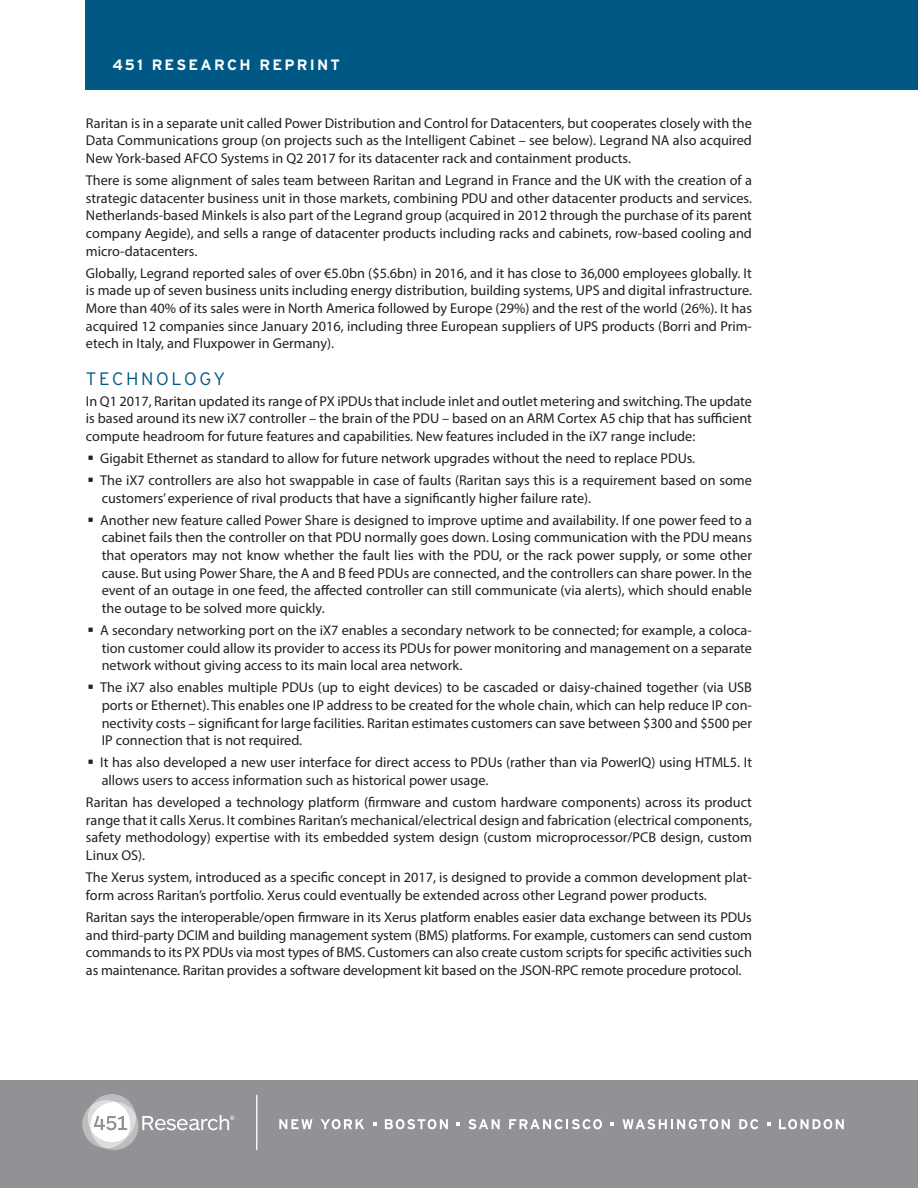
<style>
.page{position:relative;width:918px;height:1188px;background:#fff}
.page>*{position:absolute;margin:0;border:0;box-sizing:border-box;transform-origin:0 0}
.Hed_30_Solid_Light{font:300 18px "Interstate";letter-spacing:.15em;color:#005985}
.Header{font:700 15px "Interstate";letter-spacing:.15em;color:#fff}
.Myriad_Body{font:14.25px/17.7px "Myriad Pro";color:#231f20;text-align:justify}
</style>
<div class="page">
<div style="left:0;top:1080px;width:918px;height:108px;background:#919295"></div>
<hr style="left:256px;top:1095px;width:1px;height:55px;background:#fff">
<svg style="left:82px;top:1094px;width:152px;height:56px"></svg>
<svg style="left:279px;top:1119px;width:34px;height:10px"></svg>
<svg style="left:321px;top:1119px;width:43px;height:10px"></svg>
<svg style="left:385px;top:1119px;width:63px;height:10px"></svg>
<svg style="left:468px;top:1119px;width:32px;height:10px"></svg>
<svg style="left:509px;top:1119px;width:93px;height:10px"></svg>
<svg style="left:623px;top:1119px;width:107px;height:10px"></svg>
<svg style="left:739px;top:1119px;width:19px;height:10px"></svg>
<svg style="left:779px;top:1119px;width:65px;height:10px"></svg>
<svg style="left:373px;top:1122px;width:3px;height:4px"></svg>
<svg style="left:456px;top:1122px;width:4px;height:4px"></svg>
<svg style="left:611px;top:1122px;width:3px;height:4px"></svg>
<svg style="left:767px;top:1122px;width:3px;height:4px"></svg>
<div style="left:86px;top:0;width:832px;height:90px;background:#005985"></div>
<p class="Header" style="left:112px;top:55px;width:229px">451 RESEARCH REPRINT</p>
<p class="Myriad_Body" style="left:86px;top:114px;width:668px">Raritan is in a separate unit called Power Distribution and Control for Datacenters, but cooperates closely with the Data Communications group (on projects such as the Intelligent Cabinet – see below). Legrand NA also acquired New York-based AFCO Systems in Q2 2017 for its datacenter rack and containment products.</p>
<p class="Myriad_Body" style="left:86px;top:171px;width:668px">There is some alignment of sales team between Raritan and Legrand in France and the UK with the creation of a strategic datacenter business unit in those markets, combining PDU and other datacenter products and services.<br>Netherlands-based Minkels is also part of the Legrand group (acquired in 2012 through the purchase of its parent company Aegide), and sells a range of datacenter products including racks and cabinets, row-based cooling and micro-datacenters.</p>
<p class="Myriad_Body" style="left:86px;top:264px;width:668px">Globally, Legrand reported sales of over €5.0bn ($5.6bn) in 2016, and it has close to 36,000 employees globally. It is made up of seven business units including energy distribution, building systems, UPS and digital infrastructure.<br>More than 40% of its sales were in North America followed by Europe (29%) and the rest of the world (26%). It has acquired 12 companies since January 2016, including three European suppliers of UPS products (Borri and Prim&shy;etech in Italy, and Fluxpower in Germany).</p>
<p class="Hed_30_Solid_Light" style="left:86px;top:368px;width:141px">TECHNOLOGY</p>
<p class="Myriad_Body" style="left:86px;top:392px;width:668px">In Q1 2017, Raritan updated its range of PX iPDUs that include inlet and outlet metering and switching. The update is based around its new iX7 controller – the brain of the PDU – based on an ARM Cortex A5 chip that has sufficient compute headroom for future features and capabilities. New features included in the iX7 range include:</p>
<p class="Myriad_Body" style="left:100px;top:449px;width:597px">Gigabit Ethernet as standard to allow for future network upgrades without the need to replace PDUs.</p>
<p class="Myriad_Body" style="left:100px;top:471px;width:653px">The iX7 controllers are also hot swappable in case of faults (Raritan says this is a requirement based on some customers’ experience of rival products that have a significantly higher failure rate).</p>
<p class="Myriad_Body" style="left:100px;top:511px;width:653px">Another new feature called Power Share is designed to improve uptime and availability. If one power feed to a cabinet fails then the controller on that PDU normally goes down. Losing communication with the PDU means that operators may not know whether the fault lies with the PDU, or the rack power supply, or some other cause. But using Power Share, the A and B feed PDUs are connected, and the controllers can share power. In the event of an outage in one feed, the affected controller can still communicate (via alerts), which should enable the outage to be solved more quickly.</p>
<p class="Myriad_Body" style="left:100px;top:621px;width:653px">A secondary networking port on the iX7 enables a secondary network to be connected; for example, a coloca&shy;tion customer could allow its provider to access its PDUs for power monitoring and management on a separate network without giving access to its main local area network.</p>
<p class="Myriad_Body" style="left:100px;top:679px;width:653px">The iX7 also enables multiple PDUs (up to eight devices) to be cascaded or daisy-chained together (via USB ports or Ethernet). This enables one IP address to be created for the whole chain, which can help reduce IP con&shy;nectivity costs – significant for large facilities. Raritan estimates customers can save between $300 and $500 per IP connection that is not required.</p>
<p class="Myriad_Body" style="left:100px;top:754px;width:653px">It has also developed a new user interface for direct access to PDUs (rather than via PowerIQ) using HTML5. It allows users to access information such as historical power usage.</p>
<p class="Myriad_Body" style="left:86px;top:793px;width:668px">Raritan has developed a technology platform (firmware and custom hardware components) across its product range that it calls Xerus. It combines Raritan’s mechanical/electrical design and fabrication (electrical components, safety methodology) expertise with its embedded system design (custom microprocessor/PCB design, custom Linux OS).</p>
<p class="Myriad_Body" style="left:86px;top:868px;width:668px">The Xerus system, introduced as a specific concept in 2017, is designed to provide a common development plat&shy;form across Raritan’s portfolio. Xerus could eventually be extended across other Legrand power products.</p>
<p class="Myriad_Body" style="left:86px;top:908px;width:668px">Raritan says the interoperable/open firmware in its Xerus platform enables easier data exchange between its PDUs and third-party DCIM and building management system (BMS) platforms. For example, customers can send custom commands to its PX PDUs via most types of BMS. Customers can also create custom scripts for specific activities such as maintenance. Raritan provides a software development kit based on the JSON-RPC remote procedure protocol.</p>
</div>
